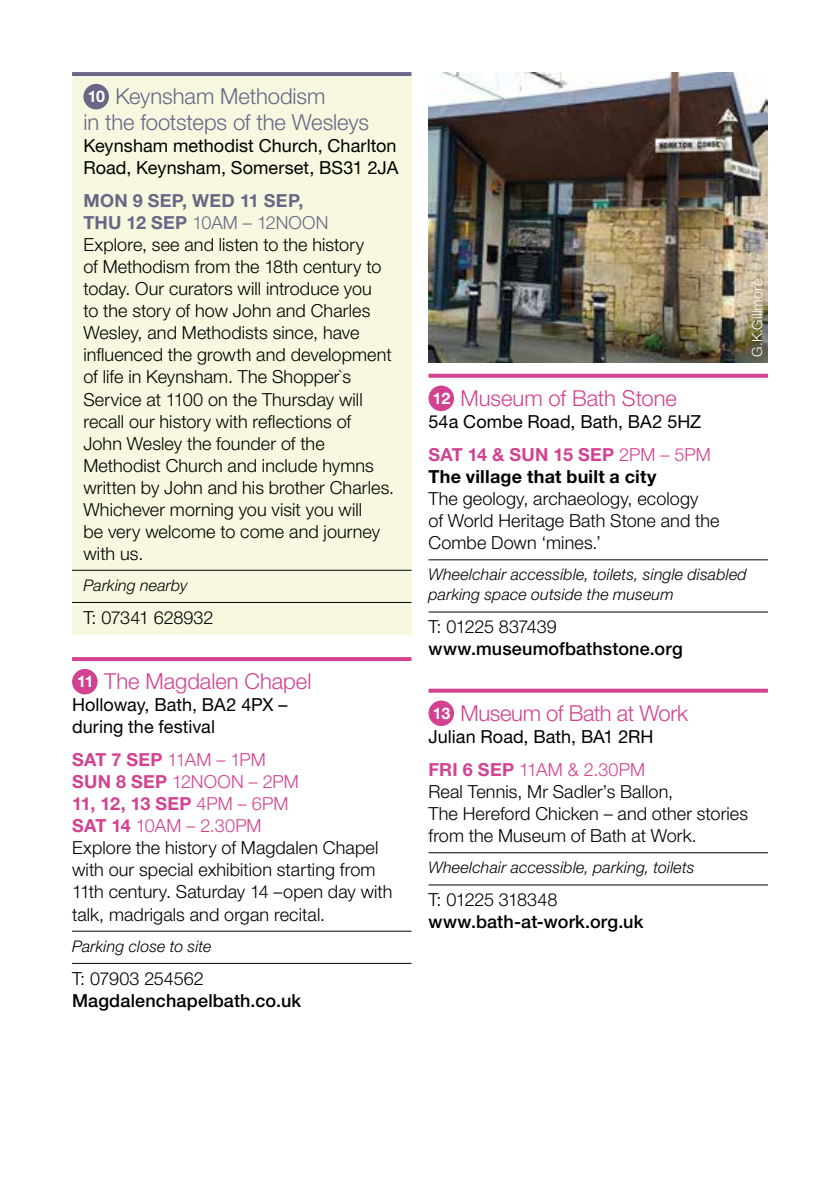
<style>
.page{position:relative;width:840px;height:1191px;background:#fff}
.page>*{position:absolute;margin:0;border:0;box-sizing:border-box;transform-origin:0 0}
.t1{font:300 22px "Helvetica Neue LT Pro";letter-spacing:-.005em;color:#d34291}
.t2{font:300 22px/26px "Helvetica Neue LT Pro";letter-spacing:-.005em;color:#696686}
.t3{font:300 18px/22px "Helvetica Neue LT Pro";letter-spacing:.005em;color:#000}
.t4{font:18px/22px "Helvetica Neue LT Pro";letter-spacing:.005em;color:#000}
.t5{font:500 18px "Helvetica Neue LT Pro";letter-spacing:.01em;color:#000}
.t6{font:300 18px "Helvetica Neue LT Pro";letter-spacing:-.025em;color:#000}
.t7{font:700 18px "Helvetica Neue LT Pro";letter-spacing:.015em;color:#000}
.t8{font:italic 300 16px/20px "Helvetica Neue LT Pro";letter-spacing:.01em;color:#000}
.t9{font:300 14px "Helvetica Neue LT Pro";letter-spacing:.01em;color:#fff}
.s1{font-weight:700;font-size:16px;color:#fff}
.s2{font-weight:700;color:#696686}
.s3{color:#696686}
.s4{font-weight:700;color:#d34291}
.s5{color:#d34291}
.s6{font-weight:300;color:#d34291}
</style>
<div class="page">
<div style="left:72px;top:77px;width:339px;height:557px;background:#f7f8df"></div>
<hr style="left:72px;top:72px;width:339px;height:4px;background:#696686">
<hr style="left:72px;top:570px;width:339px;height:1px;background:#000">
<hr style="left:72px;top:602px;width:339px;height:1px;background:#000">
<svg style="left:72px;top:657px;width:339px;height:4px"></svg>
<hr style="left:72px;top:930px;width:339px;height:1px;background:#000">
<hr style="left:72px;top:963px;width:339px;height:1px;background:#000">
<div style="left:83px;top:84px;width:26px;height:25px;background:#696686;border-radius:50%"></div>
<div style="left:72px;top:669px;width:26px;height:25px;background:#d34291;border-radius:50%"></div>
<svg style="left:428px;top:374px;width:339px;height:4px"></svg>
<hr style="left:428px;top:559px;width:339px;height:1px;background:#000">
<hr style="left:428px;top:611px;width:339px;height:1px;background:#000">
<svg style="left:428px;top:688px;width:339px;height:4px"></svg>
<hr style="left:428px;top:852px;width:339px;height:1px;background:#000">
<hr style="left:428px;top:884px;width:339px;height:1px;background:#000">
<div style="left:428px;top:385px;width:26px;height:26px;background:#d34291;border-radius:50%"></div>
<div style="left:428px;top:700px;width:26px;height:26px;background:#d34291;border-radius:50%"></div>
<img style="left:428px;top:72px;width:339px;height:290px">
<p class="t2" style="left:83px;top:83px;width:287px"><span class="s1">10</span> Keynsham Methodism<br>in the footsteps of the Wesleys</p>
<p class="t4" style="left:83px;top:135px;width:316px">Keynsham methodist Church, Charlton<br>Road, Keynsham, Somerset, BS31 2JA</p>
<p class="t3" style="left:83px;top:190px;width:312px"><span class="s2">MON 9 SEP, WED 11 SEP,<br>THU 12 SEP</span> <span class="s3">10AM – 12NOON<br></span>Explore, see and listen to the history<br>of Methodism from the 18th century to today. Our curators will introduce you<br>to the story of how John and Charles<br>Wesley, and Methodists since, have influenced the growth and development of life in Keynsham. The Shopper`s<br>Service at 1100 on the Thursday will recall our history with reflections of<br>John Wesley the founder of the<br>Methodist Church and include hymns written by John and his brother Charles.<br>Whichever morning you visit you will<br>be very welcome to come and journey with us.</p>
<p class="t8" style="left:83px;top:574px;width:106px">Parking nearby</p>
<p class="t3" style="left:83px;top:606px;width:131px">T: 07341 628932</p>
<p class="t1" style="left:77px;top:668px;width:236px"><span class="s1">11</span> The Magdalen Chapel</p>
<p class="t4" style="left:72px;top:693px;width:217px">Holloway, Bath, BA2 4PX – during the festival</p>
<p class="t3" style="left:72px;top:748px;width:322px"><span class="s4">SAT 7 SEP</span> <span class="s5">11AM – 1PM<br></span><span class="s4">SUN 8 SEP</span> <span class="s5">12NOON – 2PM<br></span><span class="s4">11, 12, 13 SEP</span> <span class="s5">4PM – 6PM<br></span><span class="s4">SAT 14</span> <span class="s5">10AM – 2.30PM<br></span>Explore the history of Magdalen Chapel with our special exhibition starting from<br>11th century. Saturday 14 –open day with talk, madrigals and organ recital.</p>
<p class="t8" style="left:72px;top:935px;width:141px">Parking close to site</p>
<p class="t3" style="left:72px;top:966px;width:133px">T: 07903 254562</p>
<p class="t5" style="left:72px;top:989px;width:230px">Magdalenchapelbath.co.uk</p>
<p class="t9" style="left:748px;top:357px;width:79px;rotate:-90deg">G.K.Gillmore</p>
<p class="t1" style="left:432px;top:385px;width:245px"><span class="s1">12</span> Museum of Bath Stone</p>
<p class="t4" style="left:428px;top:405px;width:283px;line-height:33px">54a Combe Road, Bath, BA2 5HZ<br><span class="s4">SAT 14 &amp; SUN 15 SEP</span> <span class="s6">2PM – 5PM</span></p>
<p class="t7" style="left:428px;top:465px;width:229px">The village that built a city</p>
<p class="t3" style="left:428px;top:487px;width:292px">The geology, archaeology, ecology<br>of World Heritage Bath Stone and the<br>Combe Down ‘mines.’</p>
<p class="t8" style="left:428px;top:564px;width:319px">Wheelchair accessible, toilets, single disabled parking space outside the museum</p>
<p class="t6" style="left:428px;top:616px;width:130px">T: 01225 837439</p>
<p class="t5" style="left:428px;top:638px;width:255px">www.museumofbathstone.org</p>
<p class="t1" style="left:432px;top:700px;width:256px"><span class="s1">13</span> Museum of Bath at Work</p>
<p class="t4" style="left:428px;top:719px;width:226px;line-height:33px">Julian Road, Bath, BA1 2RH<br><span class="s4">FRI 6 SEP</span> <span class="s6">11AM &amp; 2.30PM</span></p>
<p class="t3" style="left:428px;top:780px;width:321px">Real Tennis, Mr Sadler’s Ballon,<br>The Hereford Chicken – and other stories from the Museum of Bath at Work.</p>
<p class="t8" style="left:428px;top:857px;width:267px">Wheelchair accessible, parking, toilets</p>
<p class="t6" style="left:428px;top:888px;width:130px">T: 01225 318348</p>
<p class="t5" style="left:428px;top:911px;width:216px">www.bath-at-work.org.uk</p>
</div>
